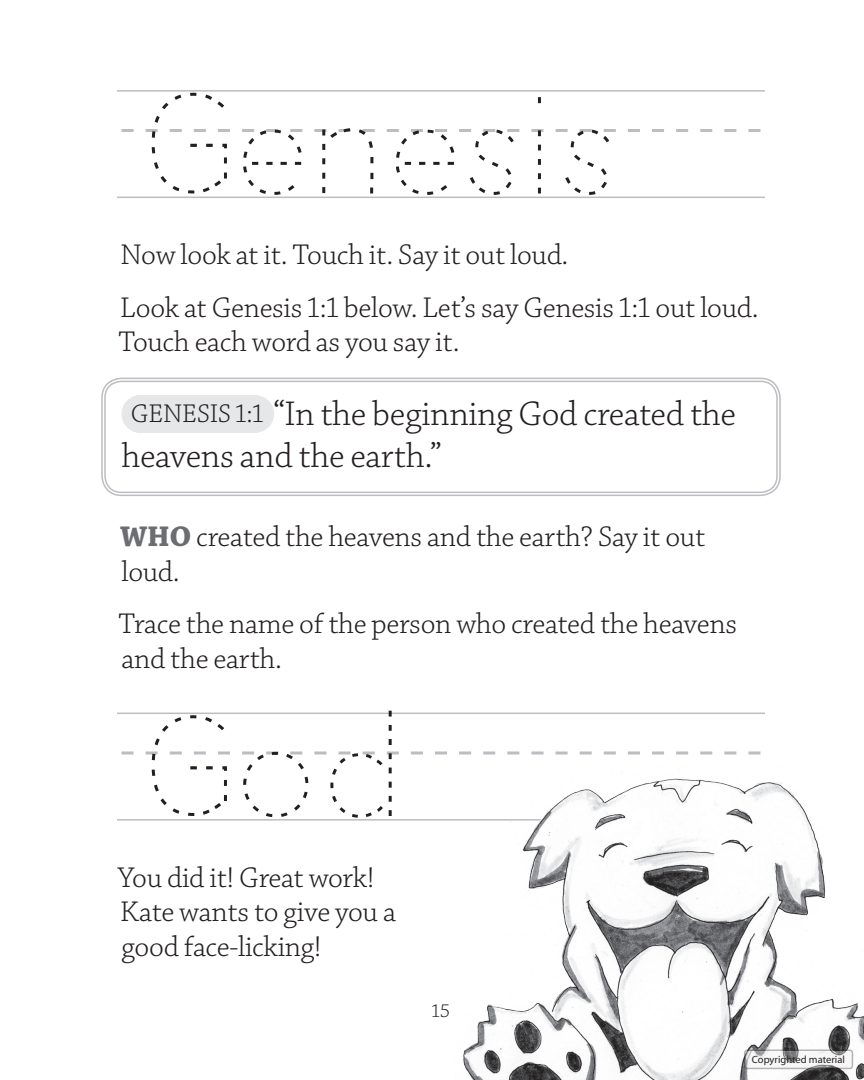
<style>
.page{position:relative;width:864px;height:1080px;background:#fff}
.page>*{position:absolute;margin:0;border:0;box-sizing:border-box;transform-origin:0 0}
.t1{font:142.5px "Dot To Dot";letter-spacing:-.015em;color:#231f20}
.t2{font:300 36px/42px "Chaparral Pro";letter-spacing:-.01em;color:#231f20}
.t3{font:300 30px/34.5px "Chaparral Pro";letter-spacing:-.01em;color:#231f20}
.t4{font:300 19.5px "Chaparral Pro";color:#231f20}
.t5{font:10.5px "Myriad";color:#231f20}
.s1{font-size:27px}
.s2{font-weight:700;color:#6c6d70}
</style>
<div class="page">
<hr style="left:117px;top:197px;width:648px;height:1px;background:#bcbdc0">
<hr style="left:117px;top:90px;width:648px;height:2px;background:#bcbdc0">
<svg style="left:122px;top:129px;width:638px;height:3px"></svg>
<div style="left:101px;top:378px;width:680px;height:118px;border:1px solid #bcbdc0;border-radius:20px"></div>
<div style="left:104px;top:381px;width:674px;height:112px;border:1px solid #bcbdc0;border-radius:17px"></div>
<div style="left:141px;top:395px;width:113px;height:38px;background:#e6e7e9"></div>
<hr style="left:140px;top:395px;width:1px;height:38px;background:#e6e7e9">
<hr style="left:254px;top:395px;width:1px;height:38px;background:#e6e7e9">
<hr style="left:117px;top:819px;width:648px;height:2px;background:#bcbdc0">
<hr style="left:117px;top:713px;width:648px;height:1px;background:#bcbdc0">
<svg style="left:122px;top:752px;width:638px;height:2px"></svg>
<img style="left:455px;top:772px;width:409px;height:308px">
<svg style="left:745px;top:1050px;width:107px;height:18px"></svg>
<div style="left:744px;top:1049px;width:109px;height:20px;border:2px solid #231f20;border-radius:3px"></div>
<h1 class="t1" style="left:152px;top:86px;width:482px">Genesis</h1>
<p class="t3" style="left:120px;top:230px;width:640px;line-height:52.5px">Now look at it. Touch it. Say it out loud.<br>Look at Genesis 1:1 below. Let’s say Genesis 1:1 out loud.</p>
<p class="t3" style="left:118px;top:326px;width:343px">Touch each word as you say it.</p>
<p class="t2" style="left:121px;top:394px;width:616px"><span class="s1">GENESIS 1:1</span> “In the beginning God created the heavens and the earth.”</p>
<p class="t3" style="left:120px;top:521px;width:586px"><span class="s2">WHO</span> created the heavens and the earth? Say it out loud.</p>
<p class="t3" style="left:118px;top:608px;width:620px">Trace the name of the person who created the heavens and the earth.</p>
<h1 class="t1" style="left:152px;top:709px;width:265px">God</h1>
<p class="t3" style="left:118px;top:861px;width:280px">You did it! Great work!<br>Kate wants to give you a good face-licking!</p>
<p class="t4" style="left:432px;top:1000px;width:20px">15</p>
<p class="t5" style="left:752px;top:1054px;width:94px">Copyrighted material</p>
</div>
